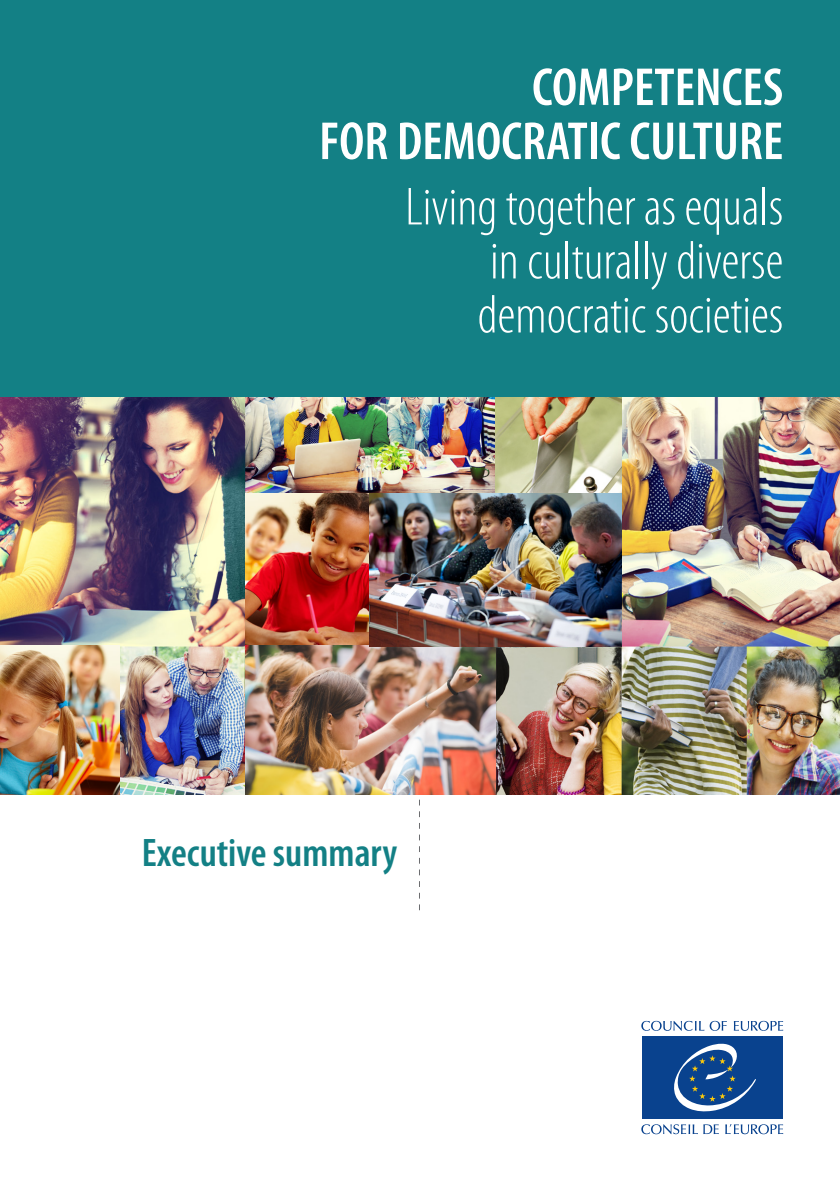
<style>
.page{position:relative;width:840px;height:1191px;background:#fff}
.page>*{position:absolute;margin:0;border:0;box-sizing:border-box;transform-origin:0 0}
.t1{font:300 condensed 54px/54px "Myriad Pro";color:#fff;text-align:justify}
.t2{font:600 condensed 54px "Myriad Pro";color:#fff}
.t3{font:600 condensed 40px "Myriad Pro";color:#138085}
</style>
<div class="page">
<img style="left:0;top:397px;width:839px;height:397px">
<img style="left:245px;top:493px;width:375px;height:153px">
<img style="left:0;top:645px;width:120px;height:149px">
<img style="left:245px;top:645px;width:250px;height:149px">
<img style="left:495px;top:397px;width:125px;height:99px">
<div style="left:0;top:0;width:839px;height:397px;background:#138085"></div>
<svg style="left:733px;top:1020px;width:49px;height:10px"></svg>
<svg style="left:641px;top:1020px;width:85px;height:10px"></svg>
<svg style="left:725px;top:1124px;width:57px;height:10px"></svg>
<svg style="left:703px;top:1124px;width:15px;height:10px"></svg>
<svg style="left:641px;top:1124px;width:56px;height:10px"></svg>
<div style="left:641px;top:1036px;width:141px;height:82px;background:#09428e"></div>
<svg style="left:674px;top:1043px;width:82px;height:68px"></svg>
<svg style="left:419px;top:799px;width:1px;height:111px"></svg>
<p class="t2" style="left:531px;top:54px;width:252px">COMPETENCES</p>
<p class="t2" style="left:319px;top:108px;width:465px">FOR DEMOCRATIC CULTURE</p>
<p class="t1" style="left:477px;top:179px;width:307px;text-indent:-72px">Living together as equals in culturally diverse democratic societies</p>
<p class="t3" style="left:142px;top:828px;width:257px">Executive summary</p>
</div>
